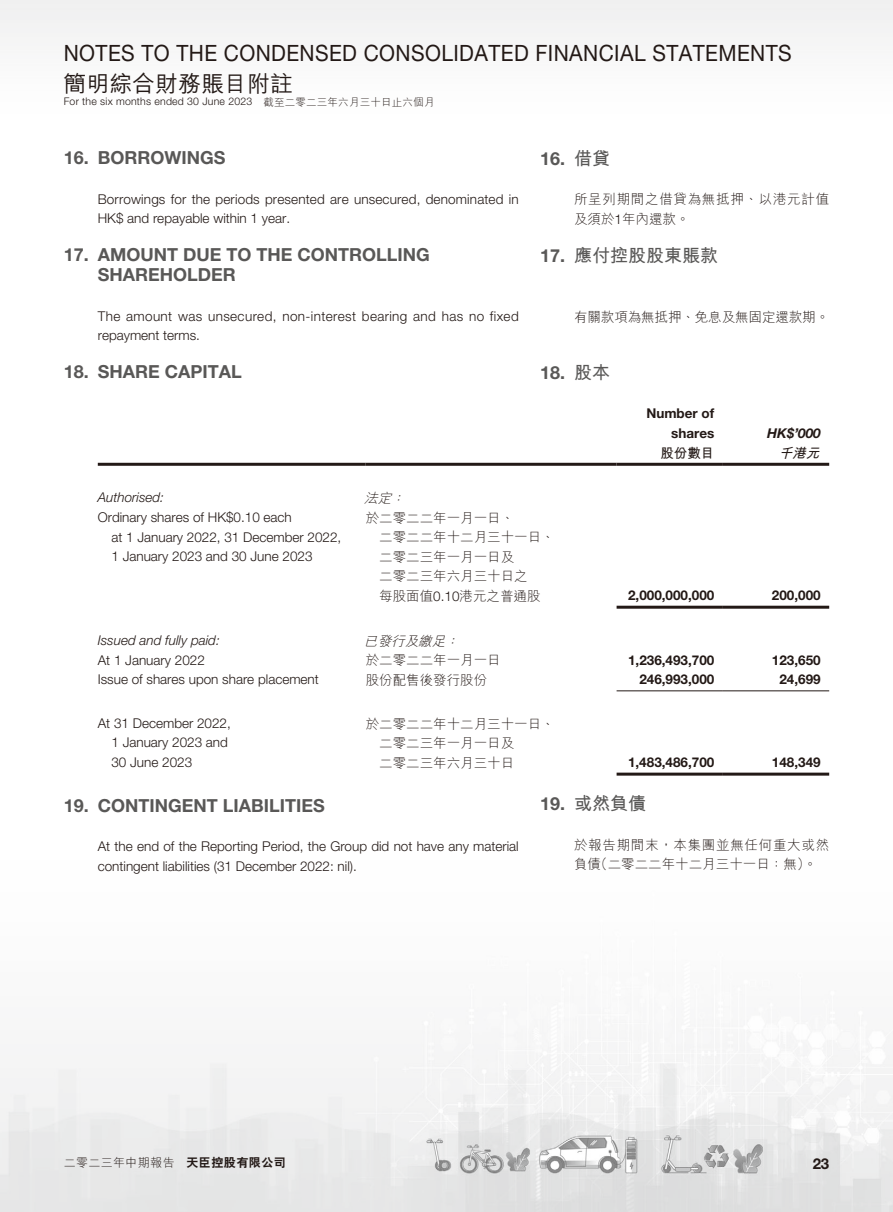
<style>
.page{position:relative;width:893px;height:1212px;background:#fff}
.page>*{position:absolute;margin:0;border:0;box-sizing:border-box;transform-origin:0 0}
.t1{font:22.5px "Helvetica Neue LT Std";letter-spacing:.02em;color:#231916;scale:.93 1}
.t2{font:22.5px "M Hei HK Medium E Ten B5 H";letter-spacing:.02em;color:#231916}
.t3{font:700 18px/19.5px "Helvetica Neue LT Std";color:#595857}
.t4{font:18px "M Hei HK Bold E Ten B5 H";color:#595857}
.t5{font:700 15px "Helvetica Neue LT Std";color:#231916}
.t6{font:300 13.5px/19.5px "Helvetica Neue LT Std";color:#231916}
.t7{font:13.5px/19.5px "M Hei HK Light E Ten B5 H";color:#231916}
.t8{font:700 13.5px/19.5px "Helvetica Neue LT Std";color:#231916;text-align:right}
.t9{font:300 13.5px/19.5px "Helvetica Neue LT Std";letter-spacing:.03em;color:#231916}
.t10{font:13.5px/19.5px "M Hei HK Light E Ten B5 H";letter-spacing:.055em;color:#231916}
.t11{font:italic 300 13.5px "Helvetica Neue LT Std";color:#231916}
.t12{font:italic 13.5px "M Hei HK Light E Ten B5 H";color:#231916}
.t13{font:italic 700 13.5px "Helvetica Neue LT Std";color:#231916}
.t14{font:13.5px "M Hei HK Bold E Ten B5 H";color:#231916}
.t15{font:italic 13.5px "M Hei HK Bold E Ten B5 H";color:#231916}
.t16{font:12px "M Hei HK Light E Ten B5 H";letter-spacing:.03em;color:#231916}
.t17{font:300 10.5px "Helvetica Neue LT Std";letter-spacing:.02em;color:#231916}
.s1{font-family:"M Hei HK Light E Ten B5 H";font-weight:400}
.s2{font-family:"M Hei HK Bold E Ten B5 H";font-weight:400}
.s3{font-family:"Helvetica Neue LT Std";font-weight:300}
.s4{font-family:"Helvetica Neue LT Std";font-weight:700}
.s5{font-family:"C Hei 2 HK Xbold E Ten B5 H"}
</style>
<div class="page">
<img style="left:0;top:0;width:893px;height:1212px">
<hr style="left:98px;top:463px;width:268px;height:3px;background:#231916">
<hr style="left:366px;top:463px;width:251px;height:3px;background:#231916">
<hr style="left:617px;top:463px;width:106px;height:3px;background:#231916">
<hr style="left:723px;top:463px;width:106px;height:3px;background:#231916">
<hr style="left:617px;top:606px;width:106px;height:3px;background:#231916">
<hr style="left:723px;top:606px;width:106px;height:3px;background:#231916">
<hr style="left:617px;top:690px;width:106px;height:1px;background:#231916">
<hr style="left:723px;top:690px;width:106px;height:1px;background:#231916">
<hr style="left:617px;top:773px;width:106px;height:3px;background:#231916">
<hr style="left:723px;top:773px;width:106px;height:3px;background:#231916">
<h1 class="t1" style="left:64px;top:45px;width:784px">NOTES TO THE CONDENSED CONSOLIDATED FINANCIAL STATEMENTS</h1>
<h1 class="t2" style="left:64px;top:75px;width:231px">簡明綜合財務賬目附註</h1>
<p class="t17" style="left:64px;top:98px;width:372px">For the six months ended 30 June 2023 <span class="s1">截至二零二三年六月三十日止六個月</span></p>
<h2 class="t3" style="left:64px;top:150px;width:163px">16. BORROWINGS</h2>
<p class="t6" style="left:98px;top:191px;width:422px">Borrowings for the periods presented are unsecured, denominated in<br>HK$ and repayable within 1 year.</p>
<h2 class="t3" style="left:98px;top:247px;width:334px;text-indent:-34px">17. AMOUNT DUE TO THE CONTROLLING<br>SHAREHOLDER</h2>
<p class="t9" style="left:98px;top:308px;width:422px">The amount was unsecured, non-interest bearing and has no fixed repayment terms.</p>
<h2 class="t3" style="left:64px;top:364px;width:180px">18. SHARE CAPITAL</h2>
<h2 class="t3" style="left:540px;top:151px;width:72px">16. <span class="s2">借貸</span></h2>
<p class="t10" style="left:574px;top:191px;width:257px">所呈列期間之借貸為無抵押、以港元計值及須於<span class="s3">1</span>年內還款。</p>
<h2 class="t4" style="left:540px;top:249px;width:180px"><span class="s4">17.</span> 應付控股股東賬款</h2>
<p class="t7" style="left:574px;top:308px;width:257px">有關款項為無抵押、免息及無固定還款期。</p>
<h2 class="t3" style="left:540px;top:365px;width:72px">18. <span class="s2">股本</span></h2>
<p class="t8" style="left:646px;top:405px;width:69px">Number of shares</p>
<p class="t13" style="left:767px;top:428px;width:55px">HK$’000</p>
<p class="t14" style="left:660px;top:447px;width:55px">股份數目</p>
<p class="t15" style="left:779px;top:447px;width:45px">千港元</p>
<p class="t11" style="left:98px;top:493px;width:68px">Authorised:</p>
<p class="t12" style="left:364px;top:493px;width:46px">法定：</p>
<p class="t6" style="left:111px;top:509px;width:231px;text-indent:-14px">Ordinary shares of HK$0.10 each<br>at 1 January 2022, 31 December 2022,<br>1 January 2023 and 30 June 2023</p>
<p class="t7" style="left:379px;top:510px;width:177px;text-indent:-14px">於二零二二年一月一日、<br>二零二二年十二月三十一日、二零二三年一月一日及<br>二零二三年六月三十日之<br>每股面值<span class="s3">0.10</span>港元之普通股</p>
<p class="t8" style="left:628px;top:587px;width:88px">2,000,000,000</p>
<p class="t8" style="left:772px;top:587px;width:50px">200,000</p>
<p class="t11" style="left:98px;top:636px;width:123px">Issued and fully paid:</p>
<p class="t12" style="left:364px;top:636px;width:100px">已發行及繳足：</p>
<p class="t6" style="left:98px;top:652px;width:109px">At 1 January 2022</p>
<p class="t7" style="left:366px;top:652px;width:136px">於二零二二年一月一日</p>
<p class="t8" style="left:628px;top:652px;width:88px">1,236,493,700</p>
<p class="t8" style="left:772px;top:652px;width:50px">123,650</p>
<p class="t6" style="left:98px;top:671px;width:223px">Issue of shares upon share placement</p>
<p class="t7" style="left:366px;top:672px;width:123px">股份配售後發行股份</p>
<p class="t8" style="left:639px;top:671px;width:77px">246,993,000</p>
<p class="t8" style="left:779px;top:671px;width:43px">24,699</p>
<p class="t6" style="left:111px;top:715px;width:121px;text-indent:-14px">At 31 December 2022,<br>1 January 2023 and<br>30 June 2023</p>
<p class="t7" style="left:379px;top:715px;width:177px;text-indent:-14px">於二零二二年十二月三十一日、二零二三年一月一日及<br>二零二三年六月三十日</p>
<p class="t8" style="left:628px;top:754px;width:88px">1,483,486,700</p>
<p class="t8" style="left:772px;top:754px;width:50px">148,349</p>
<h2 class="t3" style="left:64px;top:797px;width:262px">19. CONTINGENT LIABILITIES</h2>
<p class="t6" style="left:98px;top:838px;width:422px">At the end of the Reporting Period, the Group did not have any material contingent liabilities (31 December 2022: nil).</p>
<h2 class="t4" style="left:540px;top:797px;width:108px"><span class="s4">19.</span> 或然負債</h2>
<p class="t10" style="left:574px;top:837px;width:257px">於報告期間末，本集團並無任何重大或然負債（二零二二年十二月三十一日：無）。</p>
<p class="t16" style="left:64px;top:1158px;width:224px">二零二三年中期報告 <span class="s5">天臣控股有限公司</span></p>
<p class="t5" style="left:813px;top:1158px;width:18px">23</p>
</div>
